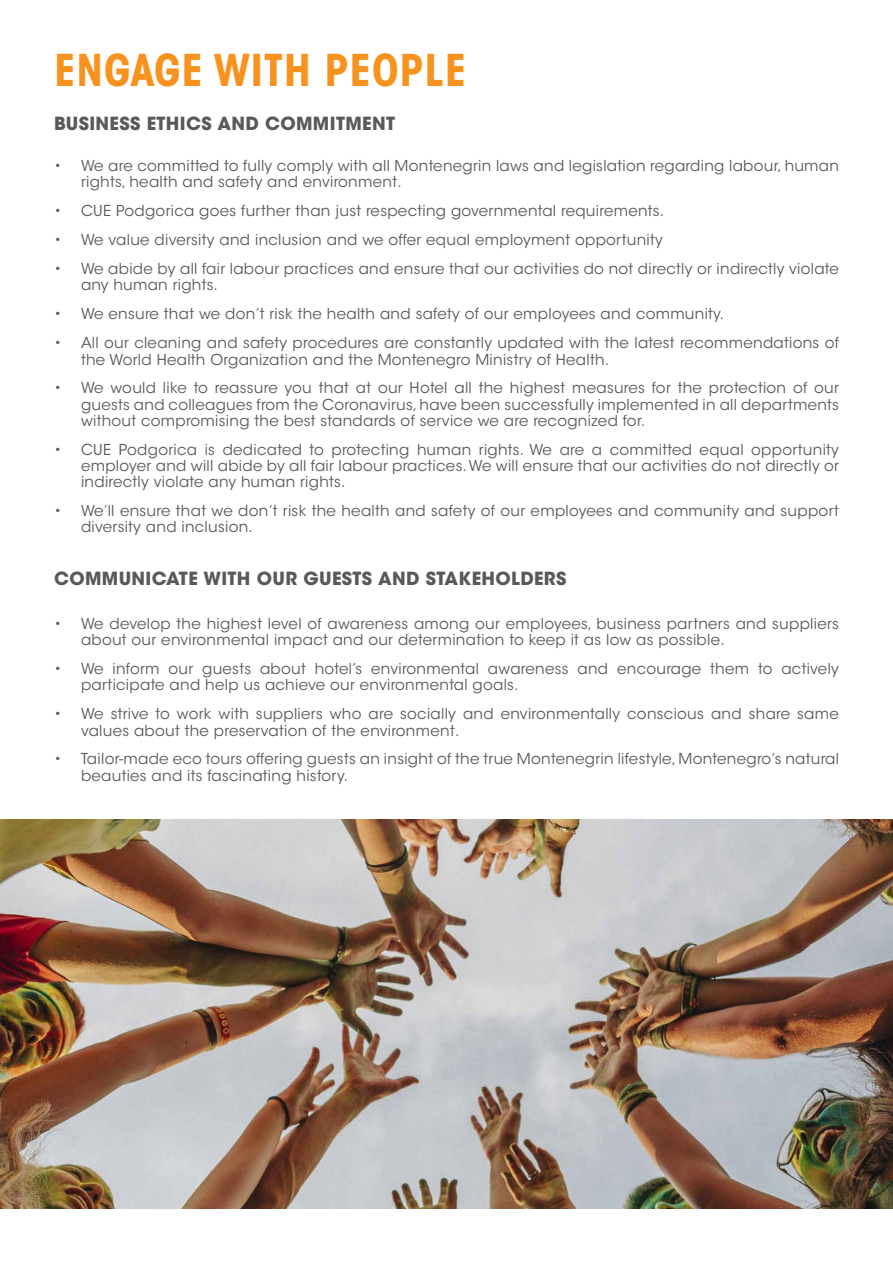
<style>
.page{position:relative;width:893px;height:1263px;background:#fff}
.page>*{position:absolute;margin:0;border:0;box-sizing:border-box;transform-origin:0 0}
.t1{font:700 condensed 43.5px "ITC Avant Garde Std";letter-spacing:.02em;color:#f7921e}
.t2{font:700 18px "ITC Avant Garde Std";letter-spacing:.02em;color:#58595b}
.t3{font:15px/16.2px "ITC Avant Garde Std";letter-spacing:.02em;color:#58595b}
</style>
<div class="page">
<img style="left:0;top:819px;width:893px;height:390px">
<h1 class="t1" style="left:54px;top:43px;width:414px">ENGAGE WITH PEOPLE</h1>
<p class="t2" style="left:54px;top:112px;width:343px">BUSINESS ETHICS AND COMMITMENT</p>
<p class="t3" style="left:81px;top:158px;width:759px;text-indent:-27px">• We are committed to fully comply with all Montenegrin laws and legislation regarding labour, human rights, health and safety and environment.</p>
<p class="t3" style="left:54px;top:203px;width:612px">• CUE Podgorica goes further than just respecting governmental requirements.</p>
<p class="t3" style="left:54px;top:232px;width:610px">• We value diversity and inclusion and we offer equal employment opportunity</p>
<p class="t3" style="left:81px;top:261px;width:759px;text-indent:-27px">• We abide by all fair labour practices and ensure that our activities do not directly or indirectly violate any human rights.</p>
<p class="t3" style="left:54px;top:306px;width:672px">• We ensure that we don’t risk the health and safety of our employees and community.</p>
<p class="t3" style="left:81px;top:335px;width:759px;text-indent:-27px">• All our cleaning and safety procedures are constantly updated with the latest recommendations of the World Health Organization and the Montenegro Ministry of Health.</p>
<p class="t3" style="left:81px;top:380px;width:759px;text-align:justify;text-indent:-27px">• We would like to reassure you that at our Hotel all the highest measures for the protection of our guests and colleagues from the Coronavirus, have been successfully implemented in all departments without compromising the best standards of service we are recognized for.</p>
<p class="t3" style="left:81px;top:441px;width:759px;text-align:justify;text-indent:-27px">• CUE Podgorica is dedicated to protecting human rights. We are a committed equal opportunity employer and will abide by all fair labour practices. We will ensure that our activities do not directly or indirectly violate any human rights.</p>
<p class="t3" style="left:81px;top:503px;width:759px;text-indent:-27px">• We’ll ensure that we don’t risk the health and safety of our employees and community and support diversity and inclusion.</p>
<p class="t2" style="left:54px;top:567px;width:514px">COMMUNICATE WITH OUR GUESTS AND STAKEHOLDERS</p>
<p class="t3" style="left:81px;top:616px;width:759px;text-indent:-27px">• We develop the highest level of awareness among our employees, business partners and suppliers about our environmental impact and our determination to keep it as low as possible.</p>
<p class="t3" style="left:81px;top:661px;width:759px;text-indent:-27px">• We inform our guests about hotel’s environmental awareness and encourage them to actively participate and help us achieve our environmental goals.</p>
<p class="t3" style="left:81px;top:706px;width:759px;text-indent:-27px">• We strive to work with suppliers who are socially and environmentally conscious and share same values about the preservation of the environment.</p>
<p class="t3" style="left:81px;top:751px;width:759px;text-indent:-27px">• Tailor-made eco tours offering guests an insight of the true Montenegrin lifestyle, Montenegro’s natural beauties and its fascinating history.</p>
</div>
